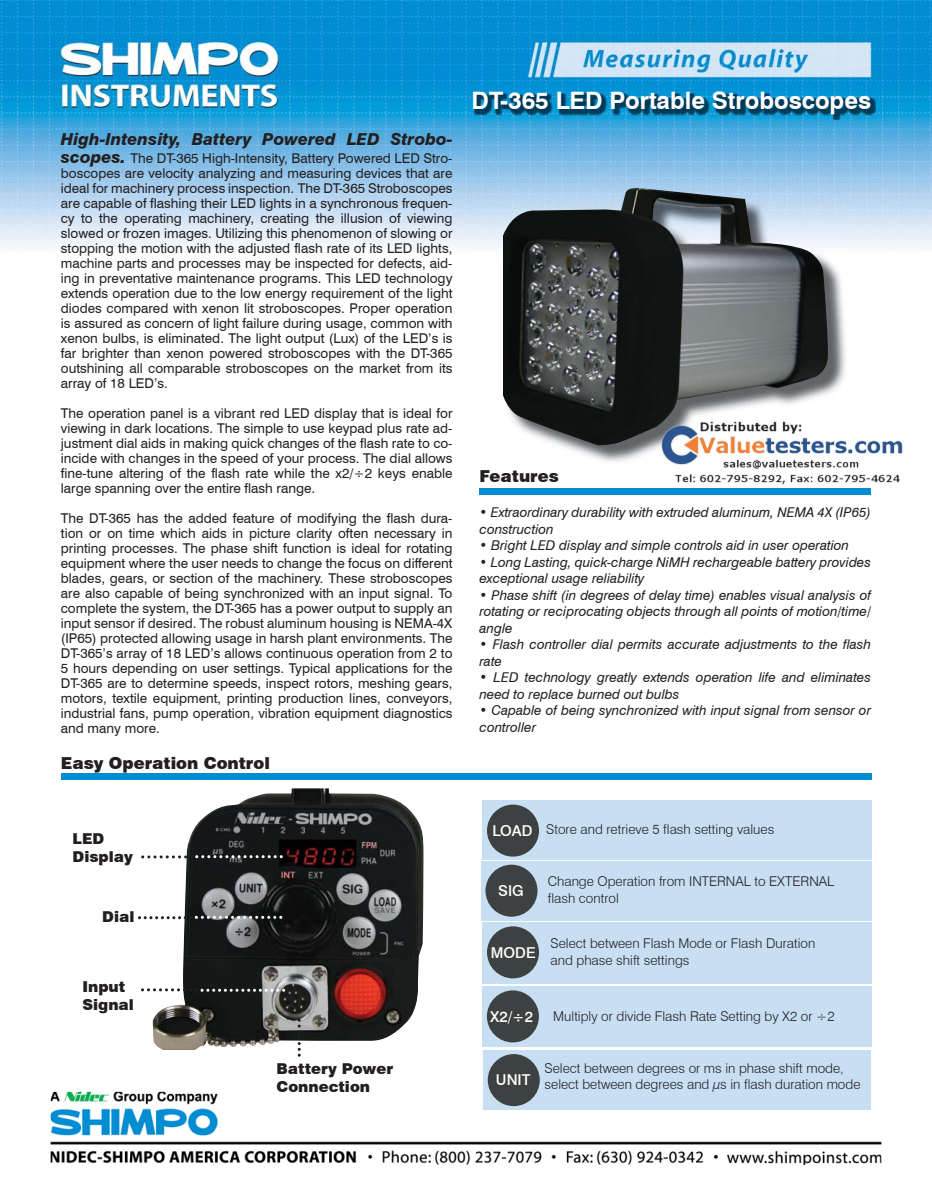
<style>
.page{position:relative;width:932px;height:1202px;background:#fff}
.page>*{position:absolute;margin:0;border:0;box-sizing:border-box;transform-origin:0 0}
.t1{font:700 24px "Swiss 721 BT";color:#fff}
.t2{font:italic 800 16.5px "Swiss 721 BT";color:#231f20}
.t3{font:900 16.5px "Swiss 721 BT";color:#231f20}
.t4{font:900 15px/18px "Swiss 721 BT";color:#231f20}
.t5{font:500 15px "Swiss 721 BT";color:#fff}
.t6{font:13.5px/15px "Swiss 721 BT";color:#231f20;text-align:justify}
.t7{font:italic 13.5px/16.5px "Swiss 721 BT";color:#231f20}
.t8{font:300 13.5px/16.5px "Swiss 721 BT";color:#231f20}
.s1{font-weight:800;font-style:italic;font-size:16.5px}
</style>
<div class="page">
<img style="left:0;top:0;width:932px;height:489px">
<img style="left:51px;top:1092px;width:830px;height:73px">
<img style="left:153px;top:788px;width:271px;height:262px">
<img style="left:474px;top:93px;width:401px;height:27px">
<div style="left:61px;top:773px;width:810px;height:6px;background:#008dd2"></div>
<div style="left:479px;top:489px;width:392px;height:6px;background:#008dd2"></div>
<img style="left:506px;top:191px;width:340px;height:272px">
<img style="left:503px;top:187px;width:326px;height:258px">
<svg style="left:141px;top:855px;width:142px;height:3px"></svg>
<svg style="left:138px;top:916px;width:144px;height:3px"></svg>
<svg style="left:141px;top:988px;width:144px;height:4px"></svg>
<svg style="left:298px;top:1018px;width:3px;height:38px"></svg>
<div style="left:482px;top:801px;width:390px;height:59px;background:#c7def3"></div>
<div style="left:482px;top:861px;width:390px;height:60px;background:#c7def3"></div>
<div style="left:482px;top:922px;width:390px;height:62px;background:#c7def3"></div>
<div style="left:482px;top:987px;width:390px;height:60px;background:#c7def3"></div>
<div style="left:485px;top:864px;width:52px;height:52px;background:#3e4141;border-radius:50%"></div>
<div style="left:487px;top:804px;width:52px;height:52px;background:#3e4141;border-radius:50%"></div>
<div style="left:487px;top:926px;width:52px;height:52px;background:#3e4141;border-radius:50%"></div>
<div style="left:487px;top:990px;width:52px;height:52px;background:#3e4141;border-radius:50%"></div>
<div style="left:483px;top:1050px;width:387px;height:42px;background:#c7def3"></div>
<div style="left:483px;top:1092px;width:387px;height:17px;background:#c7def3"></div>
<div style="left:488px;top:1054px;width:52px;height:52px;background:#3e4141;border-radius:50%"></div>
<img style="left:659px;top:416px;width:245px;height:73px">
<p class="t2" style="left:61px;top:129px;width:393px">High-Intensity, Battery Powered LED Strobo-</p>
<p class="t6" style="left:61px;top:151px;width:393px"><span class="s1">scopes.</span> The DT-365 High-Intensity, Battery Powered LED Stro&shy;boscopes are velocity analyzing and measuring devices that are ideal for machinery process inspection. The DT-365 Stroboscopes are capable of flashing their LED lights in a synchronous frequen&shy;cy to the operating machinery, creating the illusion of viewing slowed or frozen images. Utilizing this phenomenon of slowing or stopping the motion with the adjusted flash rate of its LED lights, machine parts and processes may be inspected for defects, aid&shy;ing in preventative maintenance programs. This LED technology extends operation due to the low energy requirement of the light diodes compared with xenon lit stroboscopes. Proper operation is assured as concern of light failure during usage, common with xenon bulbs, is eliminated. The light output (Lux) of the LED’s is far brighter than xenon powered stroboscopes with the DT-365 outshining all comparable stroboscopes on the market from its array of 18 LED’s.</p>
<p class="t6" style="left:61px;top:406px;width:393px">The operation panel is a vibrant red LED display that is ideal for viewing in dark locations. The simple to use keypad plus rate ad&shy;justment dial aids in making quick changes of the flash rate to co&shy;incide with changes in the speed of your process. The dial allows fine-tune altering of the flash rate while the x2/÷2 keys enable large spanning over the entire flash range.</p>
<p class="t6" style="left:61px;top:511px;width:393px">The DT-365 has the added feature of modifying the flash dura&shy;tion or on time which aids in picture clarity often necessary in printing processes. The phase shift function is ideal for rotating equipment where the user needs to change the focus on different blades, gears, or section of the machinery. These stroboscopes are also capable of being synchronized with an input signal. To complete the system, the DT-365 has a power output to supply an input sensor if desired. The robust aluminum housing is NEMA-4X (IP65) protected allowing usage in harsh plant environments. The DT-365’s array of 18 LED’s allows continuous operation from 2 to 5 hours depending on user settings. Typical applications for the DT-365 are to determine speeds, inspect rotors, meshing gears, motors, textile equipment, printing production lines, conveyors, industrial fans, pump operation, vibration equipment diagnostics and many more.</p>
<p class="t3" style="left:61px;top:753px;width:211px">Easy Operation Control</p>
<p class="t4" style="left:73px;top:830px;width:62px">LED<br>Display</p>
<p class="t4" style="left:102px;top:908px;width:34px">Dial</p>
<p class="t4" style="left:82px;top:978px;width:53px">Input<br>Signal</p>
<p class="t4" style="left:277px;top:1060px;width:118px">Battery Power<br>Connection</p>
<h1 class="t1" style="left:472px;top:86px;width:401px">DT-365 LED Portable Stroboscopes</h1>
<p class="t3" style="left:479px;top:466px;width:81px">Features</p>
<p class="t7" style="left:479px;top:504px;width:393px">• Extraordinary durability with extruded aluminum, NEMA 4X (IP65) construction</p>
<p class="t7" style="left:479px;top:537px;width:371px">• Bright LED display and simple controls aid in user operation</p>
<p class="t7" style="left:479px;top:553px;width:393px">• Long Lasting, quick-charge NiMH rechargeable battery provides exceptional usage reliability</p>
<p class="t7" style="left:479px;top:586px;width:393px;text-align:justify">• Phase shift (in degrees of delay time) enables visual analysis of rotating or reciprocating objects through all points of motion/time/ angle</p>
<p class="t7" style="left:479px;top:636px;width:393px">• Flash controller dial permits accurate adjustments to the flash rate</p>
<p class="t7" style="left:479px;top:669px;width:393px">• LED technology greatly extends operation life and eliminates need to replace burned out bulbs</p>
<p class="t7" style="left:479px;top:702px;width:393px">• Capable of being synchronized with input signal from sensor or controller</p>
<p class="t5" style="left:492px;top:821px;width:42px">LOAD</p>
<p class="t8" style="left:546px;top:820px;width:230px">Store and retrieve 5 flash setting values</p>
<p class="t5" style="left:498px;top:881px;width:27px">SIG</p>
<p class="t8" style="left:548px;top:873px;width:288px">Change Operation from INTERNAL to EXTERNAL flash control</p>
<p class="t5" style="left:491px;top:943px;width:46px">MODE</p>
<p class="t8" style="left:550px;top:935px;width:266px">Select between Flash Mode or Flash Duration and phase shift settings</p>
<p class="t5" style="left:490px;top:1007px;width:45px">X2/÷2</p>
<p class="t8" style="left:496px;top:1059px;width:366px;text-indent:49px">Select between degrees or ms in phase shift mode,<br><sup>UNIT</sup> select between degrees and μs in flash duration mode</p>
<p class="t8" style="left:553px;top:1008px;width:283px">Multiply or divide Flash Rate Setting by X2 or ÷2</p>
</div>
